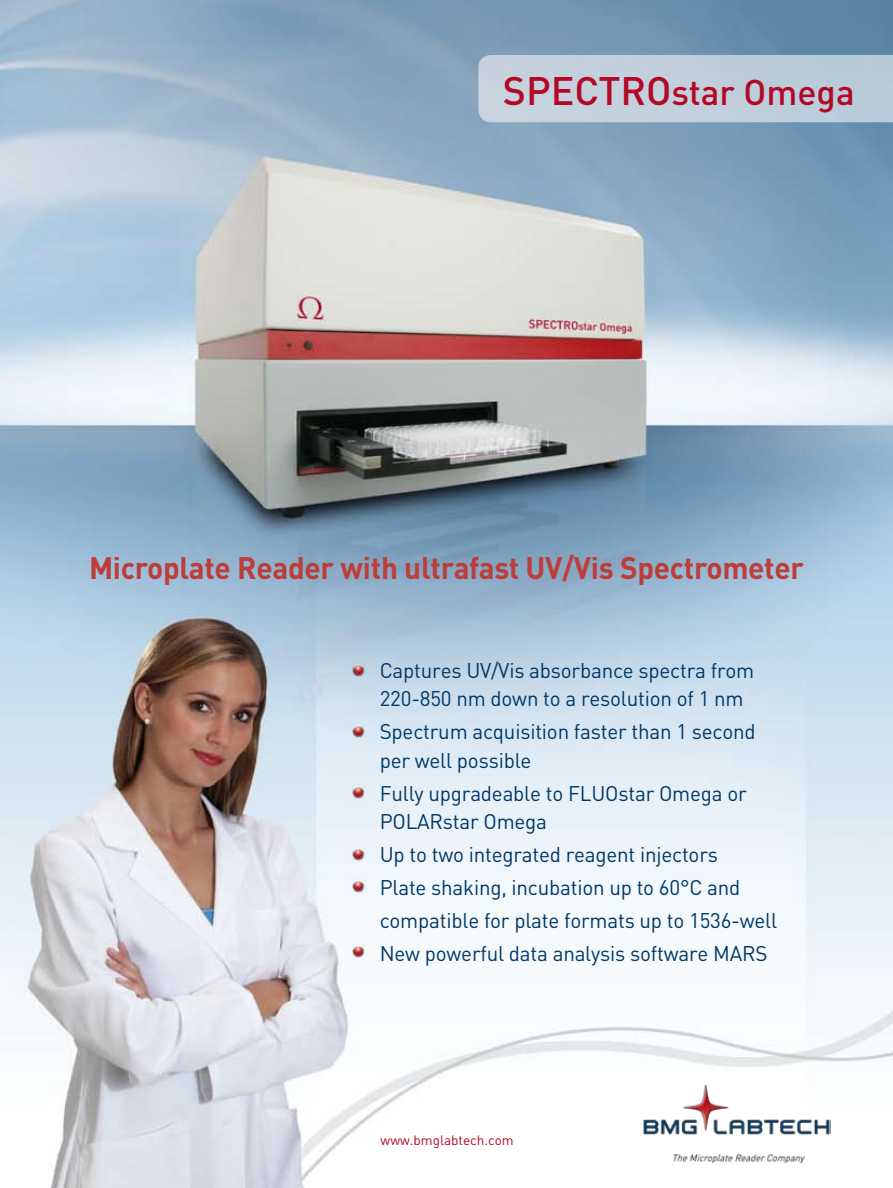
<style>
.page{position:relative;width:893px;height:1188px;background:#fff}
.page>*{position:absolute;margin:0;border:0;box-sizing:border-box;transform-origin:0 0}
.t1{font:500 35.4px "DIN";color:#b40827}
.t2{font:700 30.75px "DIN";letter-spacing:-.01em;color:#be3c39}
.t3{font:21px/28.5px "DIN";letter-spacing:-.01em;color:#003867}
.t4{font:13.5px "DIN";color:#b40827}
.s1{font-size:39.3px}
</style>
<div class="page">
<img style="left:0;top:0;width:893px;height:1188px">
<img style="left:642px;top:1084px;width:188px;height:79px">
<svg style="left:478px;top:55px;width:415px;height:67px;background:#bfcedb"></svg>
<img style="left:350px;top:662px;width:16px;height:16px">
<img style="left:350px;top:723px;width:16px;height:16px">
<img style="left:350px;top:785px;width:16px;height:15px">
<img style="left:350px;top:847px;width:16px;height:15px">
<img style="left:350px;top:879px;width:16px;height:15px">
<img style="left:350px;top:944px;width:16px;height:15px">
<h1 class="t1" style="left:503px;top:69px;width:353px"><span class="s1">SPECTRO</span>star Omega</h1>
<h2 class="t2" style="left:89px;top:548px;width:716px">Microplate Reader with ultrafast UV/Vis Spectrometer</h2>
<p class="t3" style="left:380px;top:655px;width:376px">Captures UV/Vis absorbance spectra from<br>220-850 nm down to a resolution of 1 nm</p>
<p class="t3" style="left:380px;top:717px;width:377px">Spectrum acquisition faster than 1 second per well possible</p>
<p class="t3" style="left:380px;top:778px;width:368px">Fully upgradeable to FLUOstar Omega or<br>POLARstar Omega</p>
<p class="t3" style="left:380px;top:838px;width:399px;line-height:33px">Up to two integrated reagent injectors<br>Plate shaking, incubation up to 60°C and compatible for plate formats up to 1536-well New powerful data analysis software MARS</p>
<p class="t4" style="left:381px;top:1132px;width:135px">www.bmglabtech.com</p>
</div>
